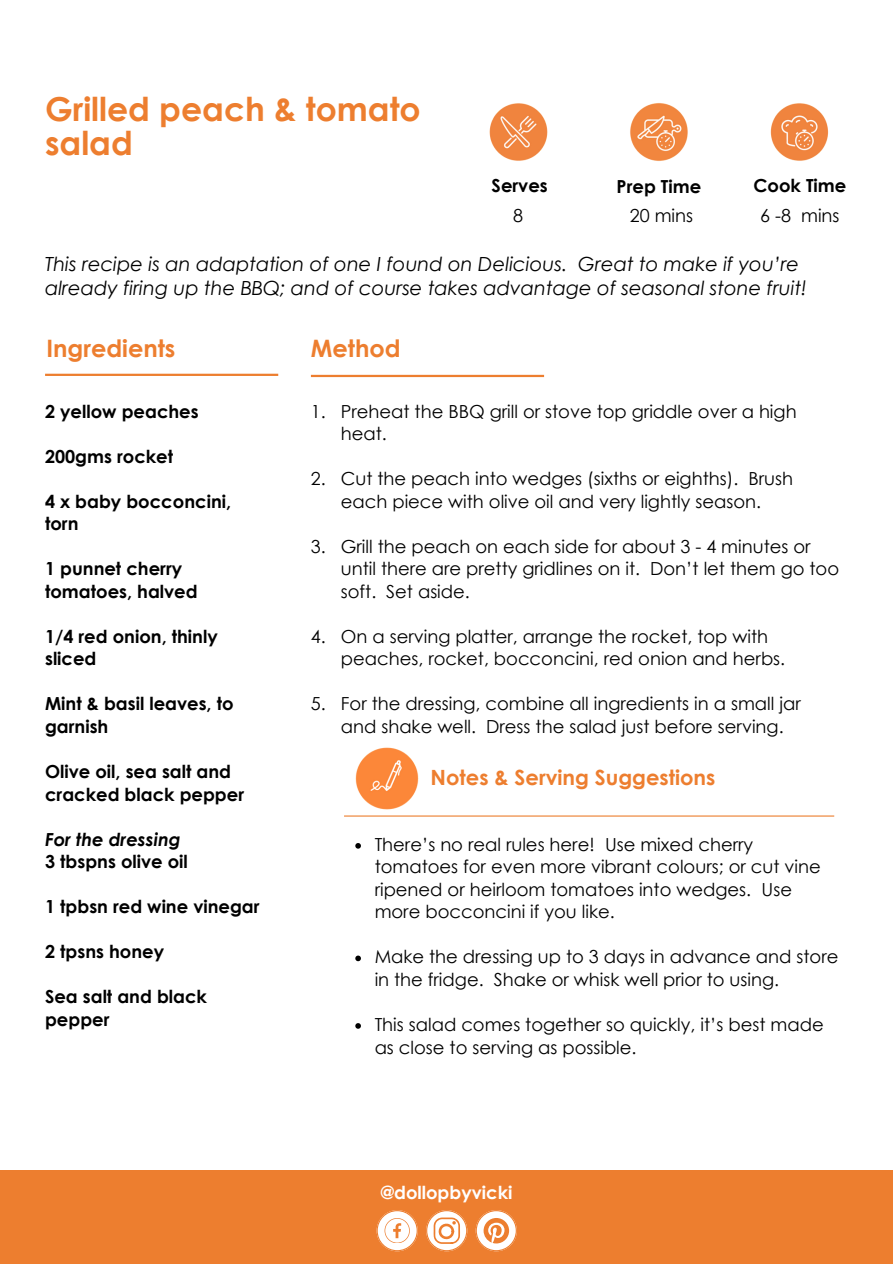
<style>
.page{position:relative;width:893px;height:1264px;background:#fff}
.page>*{position:absolute;margin:0;border:0;box-sizing:border-box;transform-origin:0 0}
.t1{font:700 33px/33.8px "Century Gothic";color:#ed7e2f}
.t2{font:700 24px "Century Gothic";color:#ed7e2f}
.t3{font:700 21px "Century Gothic";color:#ed7e2f}
.t4{font:italic 19.5px/24.8px "Century Gothic";color:#000}
.t5{font:18px/22.5px "Century Gothic";color:#000}
.t6{font:700 18px/22.5px "Century Gothic";color:#000}
.t7{font:700 18px "Century Gothic";color:#fff}
.s1{font-style:italic}
</style>
<div class="page">
<hr style="left:45px;top:374px;width:233px;height:2px;background:#ed7e2f">
<img style="left:757px;top:89px;width:85px;height:85px;border-radius:50%">
<img style="left:616px;top:89px;width:85px;height:85px;border-radius:50%">
<img style="left:475px;top:89px;width:85px;height:85px;border-radius:50%">
<hr style="left:311px;top:375px;width:233px;height:2px;background:#ed7e2f">
<img style="left:355px;top:747px;width:64px;height:63px">
<hr style="left:344px;top:815px;width:490px;height:1px;background:#ed7e2f">
<svg style="left:355px;top:843px;width:6px;height:5px"></svg>
<svg style="left:355px;top:955px;width:6px;height:6px"></svg>
<svg style="left:355px;top:1023px;width:6px;height:5px"></svg>
<div style="left:0;top:1170px;width:892px;height:93px;background:#ed7e2f"></div>
<svg style="left:426px;top:1210px;width:41px;height:41px"></svg>
<svg style="left:376px;top:1210px;width:42px;height:41px"></svg>
<svg style="left:475px;top:1210px;width:42px;height:41px"></svg>
<h5 class="t1" style="left:45px;top:91px;width:377px">Grilled peach &amp; tomato salad</h5>
<h5 class="t6" style="left:491px;top:173px;width:58px">Serves</h5>
<h1 class="t6" style="left:616px;top:174px;width:86px">Prep Time</h1>
<p class="t6" style="left:753px;top:173px;width:94px">Cook Time</p>
<p class="t5" style="left:513px;top:204px;width:11px">8</p>
<p class="t5" style="left:629px;top:204px;width:65px">20 mins</p>
<h5 class="t5" style="left:760px;top:204px;width:81px">6 -8 mins</h5>
<p class="t4" style="left:45px;top:250px;width:763px">This recipe is an adaptation of one I found on Delicious. Great to make if you’re already firing up the BBQ; and of course takes advantage of seasonal stone fruit!</p>
<p class="t2" style="left:311px;top:333px;width:91px">Method</p>
<h5 class="t2" style="left:46px;top:333px;width:131px">Ingredients</h5>
<h5 class="t6" style="left:45px;top:399px;width:155px">2 yellow peaches</h5>
<h5 class="t6" style="left:45px;top:444px;width:130px">200gms rocket</h5>
<p class="t6" style="left:45px;top:489px;width:187px">4 x baby bocconcini, torn</p>
<p class="t6" style="left:45px;top:557px;width:154px">1 punnet cherry tomatoes, halved</p>
<p class="t6" style="left:45px;top:624px;width:174px">1/4 red onion, thinly sliced</p>
<p class="t6" style="left:45px;top:692px;width:190px">Mint &amp; basil leaves, to garnish</p>
<p class="t6" style="left:45px;top:759px;width:200px">Olive oil, sea salt and cracked black pepper</p>
<p class="t6" style="left:45px;top:827px;width:144px"><span class="s1">For the dressing<br></span>3 tbspns olive oil</p>
<p class="t6" style="left:45px;top:894px;width:216px">1 tpbsn red wine vinegar</p>
<p class="t6" style="left:45px;top:939px;width:121px">2 tpsns honey</p>
<p class="t6" style="left:45px;top:984px;width:163px">Sea salt and black pepper</p>
<p class="t5" style="left:311px;top:399px;width:487px">1. Preheat the BBQ grill or stove top griddle over a high</p>
<h4 class="t5" style="left:341px;top:422px;width:47px">heat.</h4>
<h2 class="t5" style="left:311px;top:467px;width:483px">2. Cut the peach into wedges (sixths or eighths). Brush</h2>
<h2 class="t5" style="left:341px;top:489px;width:421px">each piece with olive oil and very lightly season.</h2>
<h5 class="t5" style="left:311px;top:534px;width:501px">3. Grill the peach on each side for about 3 - 4 minutes or</h5>
<h5 class="t5" style="left:341px;top:557px;width:500px">until there are pretty gridlines on it. Don’t let them go too</h5>
<h5 class="t5" style="left:341px;top:579px;width:131px">soft. Set aside.</h5>
<h5 class="t5" style="left:311px;top:624px;width:458px">4. On a serving platter, arrange the rocket, top with</h5>
<h5 class="t5" style="left:341px;top:647px;width:446px">peaches, rocket, bocconcini, red onion and herbs.</h5>
<h5 class="t5" style="left:311px;top:692px;width:491px">5. For the dressing, combine all ingredients in a small jar</h5>
<h5 class="t5" style="left:341px;top:714px;width:444px">and shake well. Dress the salad just before serving.</h5>
<p class="t3" style="left:430px;top:764px;width:286px">Notes &amp; Serving Suggestions</p>
<h3 class="t5" style="left:374px;top:832px;width:447px">There’s no real rules here! Use mixed cherry tomatoes for even more vibrant colours; or cut vine ripened or heirloom tomatoes into wedges. Use more bocconcini if you like.</h3>
<p class="t5" style="left:374px;top:945px;width:465px">Make the dressing up to 3 days in advance and store in the fridge. Shake or whisk well prior to using.</p>
<p class="t5" style="left:374px;top:1012px;width:450px">This salad comes together so quickly, it’s best made as close to serving as possible.</p>
<h5 class="t7" style="left:381px;top:1181px;width:133px">@dollopbyvicki</h5>
</div>
